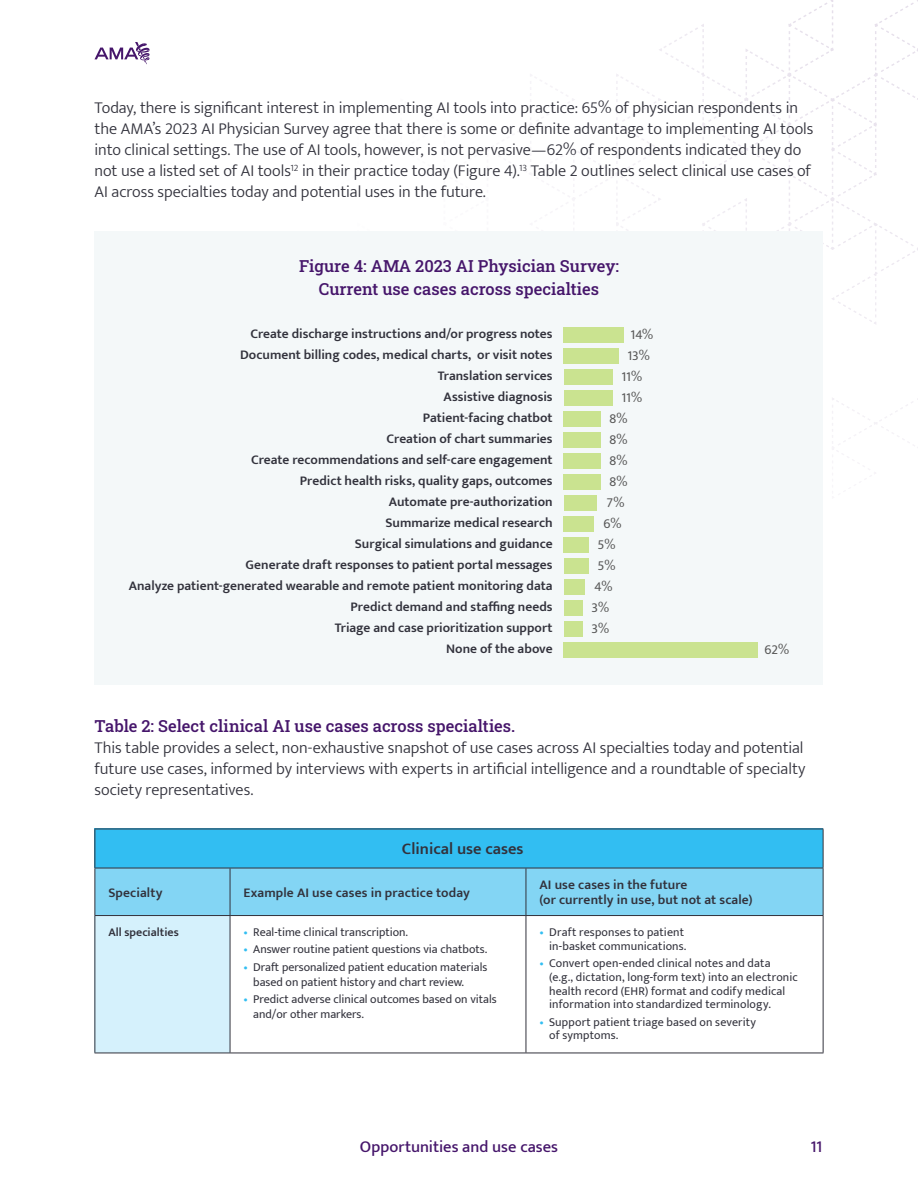
<style>
.page{position:relative;width:918px;height:1188px;background:#fff}
.page>*{position:absolute;margin:0;border:0;box-sizing:border-box;transform-origin:0 0}
.Content_Header{font:300 16.5px/21px "Mukta";letter-spacing:-.005em;color:#32323c}
.Content_Body{font:300 16.5px/21px "Mukta";letter-spacing:-.005em;color:#32323c}
.Content_Body-2{font:500 16.5px/22.5px "Roboto Slab";color:#46166b;text-align:center}
.t1{font:500 16.5px "Mukta";color:#46166b}
.Content_Body-3{font:600 16.5px "Mukta";color:#32323c}
.Content_Body-4{font:600 13.5px/21px "Mukta";color:#32323c;text-align:right}
.Content_Body-5{font:13.5px "Mukta";letter-spacing:-.005em;color:#585858}
.t2{font:12px/13.8px "Mukta";letter-spacing:.005em;color:#32323c}
.t3{font:600 12px "Mukta";color:#32323c}
.s1{font-family:"Roboto Slab";font-weight:500;color:#46166b}
.s2{color:#32bef2}
</style>
<div class="page">
<svg style="left:95px;top:42px;width:55px;height:22px"></svg>
<div style="left:94px;top:232px;width:730px;height:453px;background:#f4f8f9"></div>
<div style="left:564px;top:327px;width:60px;height:15px;background:#cae390"></div>
<div style="left:564px;top:348px;width:55px;height:15px;background:#cae390"></div>
<div style="left:564px;top:369px;width:49px;height:15px;background:#cae390"></div>
<div style="left:564px;top:390px;width:49px;height:15px;background:#cae390"></div>
<div style="left:564px;top:411px;width:37px;height:15px;background:#cae390"></div>
<div style="left:564px;top:432px;width:37px;height:15px;background:#cae390"></div>
<div style="left:564px;top:453px;width:37px;height:15px;background:#cae390"></div>
<div style="left:564px;top:474px;width:37px;height:15px;background:#cae390"></div>
<div style="left:564px;top:495px;width:33px;height:15px;background:#cae390"></div>
<div style="left:564px;top:517px;width:30px;height:15px;background:#cae390"></div>
<div style="left:564px;top:538px;width:25px;height:15px;background:#cae390"></div>
<div style="left:564px;top:559px;width:24px;height:15px;background:#cae390"></div>
<div style="left:564px;top:580px;width:21px;height:15px;background:#cae390"></div>
<div style="left:564px;top:601px;width:18px;height:15px;background:#cae390"></div>
<div style="left:564px;top:622px;width:18px;height:15px;background:#cae390"></div>
<div style="left:564px;top:643px;width:194px;height:15px;background:#cae390"></div>
<div style="left:95px;top:829px;width:728px;height:39px;background:#32bef2"></div>
<div style="left:95px;top:869px;width:728px;height:46px;background:#83d5f4"></div>
<div style="left:95px;top:916px;width:135px;height:137px;background:#d5f1fc"></div>
<hr style="left:823px;top:868px;width:1px;height:47px;background:#32323c">
<hr style="left:526px;top:915px;width:298px;height:1px;background:#32323c">
<hr style="left:94px;top:829px;width:136px;height:1px;background:#32323c">
<hr style="left:94px;top:829px;width:1px;height:39px;background:#32323c">
<hr style="left:230px;top:829px;width:296px;height:1px;background:#32323c">
<hr style="left:526px;top:829px;width:298px;height:1px;background:#32323c">
<hr style="left:823px;top:829px;width:1px;height:39px;background:#32323c">
<hr style="left:94px;top:868px;width:136px;height:1px;background:#32323c">
<hr style="left:230px;top:868px;width:296px;height:1px;background:#32323c">
<hr style="left:526px;top:868px;width:298px;height:1px;background:#32323c">
<hr style="left:94px;top:868px;width:1px;height:47px;background:#32323c">
<hr style="left:230px;top:868px;width:1px;height:47px;background:#32323c">
<hr style="left:526px;top:868px;width:1px;height:47px;background:#32323c">
<hr style="left:94px;top:915px;width:136px;height:1px;background:#32323c">
<hr style="left:230px;top:915px;width:296px;height:1px;background:#32323c">
<hr style="left:94px;top:916px;width:1px;height:137px;background:#32323c">
<hr style="left:230px;top:916px;width:1px;height:137px;background:#32323c">
<hr style="left:526px;top:916px;width:1px;height:137px;background:#32323c">
<hr style="left:823px;top:916px;width:1px;height:137px;background:#32323c">
<hr style="left:94px;top:1053px;width:136px;height:1px;background:#32323c">
<hr style="left:230px;top:1053px;width:296px;height:1px;background:#32323c">
<hr style="left:526px;top:1053px;width:298px;height:1px;background:#32323c">
<p class="Content_Header" style="left:94px;top:97px;width:720px">Today, there is significant interest in implementing AI tools into practice: 65% of physician respondents in the AMA’s 2023 AI Physician Survey agree that there is some or definite advantage to implementing AI tools into clinical settings. The use of AI tools, however, is not pervasive—62% of respondents indicated they do not use a listed set of AI tools<sup>12</sup> in their practice today (Figure 4).<sup>13</sup> Table 2 outlines select clinical use cases of AI across specialties today and potential uses in the future.</p>
<p class="Content_Body-2" style="left:299px;top:254px;width:321px">Figure 4: AMA 2023 AI Physician Survey:<br>Current use cases across specialties</p>
<p class="Content_Body-4" style="left:129px;top:323px;width:426px">Create discharge instructions and/or progress notes<br>Document billing codes, medical charts, or visit notes<br>Translation services<br>Assistive diagnosis<br>Patient-facing chatbot<br>Creation of chart summaries<br>Create recommendations and self-care engagement<br>Predict health risks, quality gaps, outcomes<br>Automate pre-authorization<br>Summarize medical research<br>Surgical simulations and guidance<br>Generate draft responses to patient portal messages<br>Analyze patient-generated wearable and remote patient monitoring data Predict demand and staffing needs<br>Triage and case prioritization support<br>None of the above</p>
<p class="Content_Body-5" style="left:630px;top:327px;width:24px">14%</p>
<p class="Content_Body-5" style="left:627px;top:348px;width:24px">13%</p>
<p class="Content_Body-5" style="left:621px;top:369px;width:22px">11%</p>
<p class="Content_Body-5" style="left:621px;top:390px;width:22px">11%</p>
<p class="Content_Body-5" style="left:609px;top:411px;width:20px">8%</p>
<p class="Content_Body-5" style="left:609px;top:432px;width:20px">8%</p>
<p class="Content_Body-5" style="left:609px;top:453px;width:20px">8%</p>
<p class="Content_Body-5" style="left:609px;top:474px;width:20px">8%</p>
<p class="Content_Body-5" style="left:606px;top:495px;width:20px">7%</p>
<p class="Content_Body-5" style="left:603px;top:516px;width:20px">6%</p>
<p class="Content_Body-5" style="left:597px;top:537px;width:20px">5%</p>
<p class="Content_Body-5" style="left:597px;top:558px;width:20px">5%</p>
<p class="Content_Body-5" style="left:594px;top:579px;width:20px">4%</p>
<p class="Content_Body-5" style="left:591px;top:600px;width:19px">3%</p>
<p class="Content_Body-5" style="left:591px;top:621px;width:19px">3%</p>
<p class="Content_Body-5" style="left:764px;top:642px;width:26px">62%</p>
<p class="Content_Body" style="left:94px;top:716px;width:713px"><span class="s1">Table 2: Select clinical AI use cases across specialties.<br></span>This table provides a select, non-exhaustive snapshot of use cases across AI specialties today and potential future use cases, informed by interviews with experts in artificial intelligence and a roundtable of specialty society representatives.</p>
<p class="Content_Body-3" style="left:402px;top:839px;width:123px">Clinical use cases</p>
<p class="Content_Body-4" style="left:108px;top:882px;width:56px">Specialty</p>
<p class="Content_Body-4" style="left:244px;top:882px;width:228px">Example AI use cases in practice today</p>
<p class="Content_Body-4" style="left:539px;top:877px;width:215px;line-height:15px;text-align:left">AI use cases in the future<br>(or currently in use, but not at scale)</p>
<p class="t3" style="left:108px;top:925px;width:72px">All specialties</p>
<p class="t2" style="left:244px;top:925px;width:166px"><span class="s2">∙</span> Real-time clinical transcription.</p>
<p class="t2" style="left:244px;top:942px;width:245px"><span class="s2">∙</span> Answer routine patient questions via chatbots.</p>
<p class="t2" style="left:253px;top:960px;width:236px;line-height:14.4px;text-indent:-10px"><span class="s2">∙</span> Draft personalized patient education materials based on patient history and chart review.</p>
<p class="t2" style="left:253px;top:992px;width:245px;line-height:14.4px;text-indent:-10px"><span class="s2">∙</span> Predict adverse clinical outcomes based on vitals and/or other markers.</p>
<p class="t2" style="left:539px;top:925px;width:149px;text-align:right"><span class="s2">∙</span> Draft responses to patient in-basket communications.</p>
<p class="t2" style="left:549px;top:956px;width:250px;text-indent:-10px"><span class="s2">∙</span> Convert open-ended clinical notes and data<br>(e.g., dictation, long-form text) into an electronic health record (EHR) format and codify medical information into standardized terminology.</p>
<p class="t2" style="left:549px;top:1015px;width:208px;text-indent:-10px"><span class="s2">∙</span> Support patient triage based on severity of symptoms.</p>
<p class="t1" style="left:360px;top:1137px;width:200px">Opportunities and use cases</p>
<p class="t1" style="left:810px;top:1137px;width:14px">11</p>
</div>
